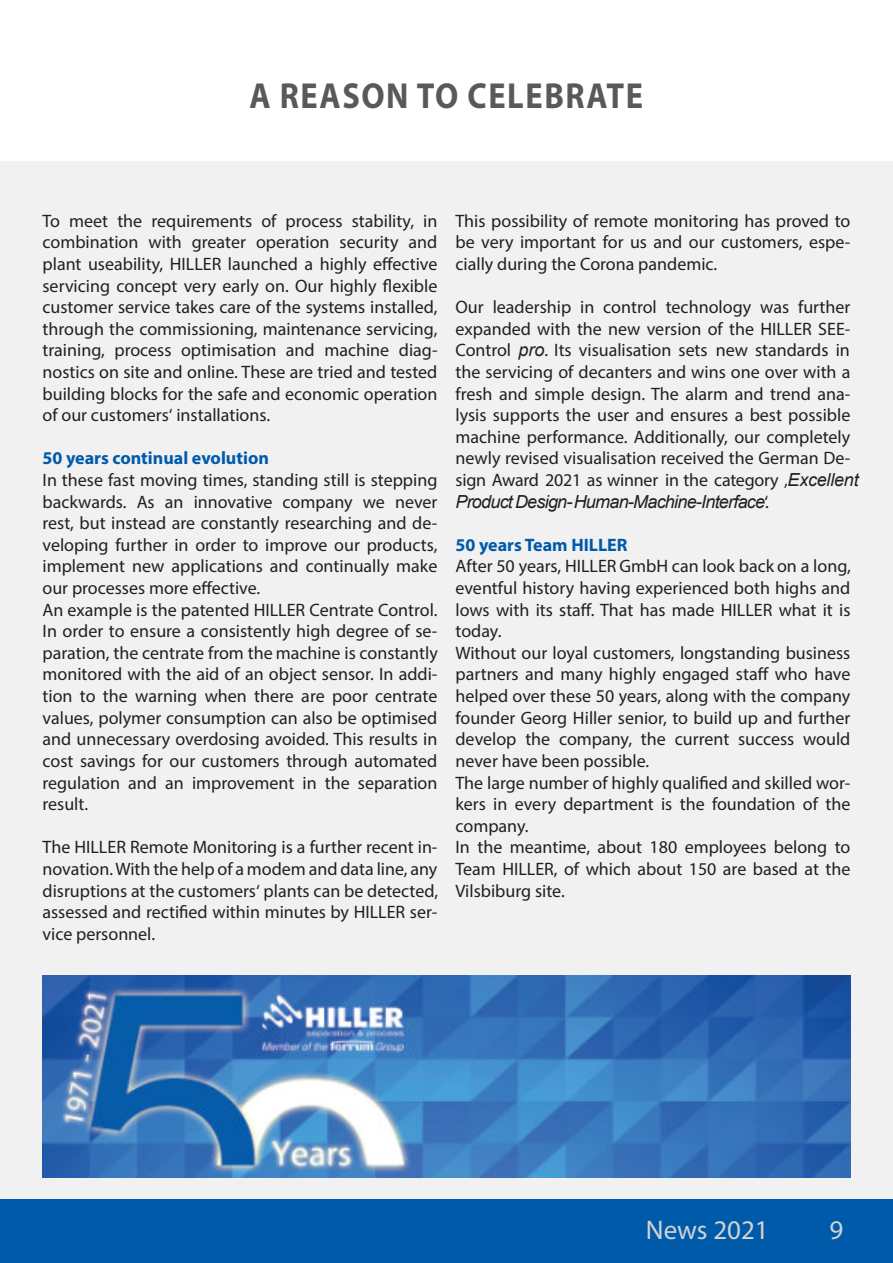
<style>
.page{position:relative;width:893px;height:1263px;background:#fff}
.page>*{position:absolute;margin:0;border:0;box-sizing:border-box;transform-origin:0 0}
.t1{font:700 36.3px "Myriad Pro";letter-spacing:.05em;color:#58595b;scale:.89 1}
.t2{font:27px "Myriad Pro";color:#d1d3d4}
.t3{font:18px/21.6px "Myriad Pro";color:#231f20;text-align:justify}
.t4{font:700 18px "Myriad Pro";color:#005aaa}
.t5{font:italic 18px "Arial";letter-spacing:-.04em;color:#231f20}
.s1{font-family:"Arial";font-style:italic}
.s2{font-family:"Myriad Pro";font-style:normal}
</style>
<div class="page">
<div style="left:0;top:162px;width:893px;height:1044px;background:#f1f1f2"></div>
<div style="left:0;top:1199px;width:893px;height:64px;background:#005aaa"></div>
<img style="left:43px;top:975px;width:807px;height:202px">
<h1 class="t1" style="left:249px;top:80px;width:444px">A REASON TO CELEBRATE</h1>
<p class="t3" style="left:43px;top:212px;width:396px">To meet the requirements of process stability, in combination with greater operation security and plant useability, HILLER launched a highly effective servicing concept very early on. Our highly flexible customer service takes care of the systems installed, through the commissioning, maintenance servicing, training, process optimisation and machine diag&shy;nostics on site and online. These are tried and tested building blocks for the safe and economic operation of our customers‘ installations.</p>
<p class="t4" style="left:43px;top:451px;width:228px">50 years continual evolution</p>
<p class="t3" style="left:43px;top:471px;width:397px;text-align:left">In these fast moving times, standing still is stepping backwards. As an innovative company we never rest, but instead are constantly researching and de&shy;veloping further in order to improve our products, implement new applications and continually make our processes more effective.<br>An example is the patented HILLER Centrate Control.<br>In order to ensure a consistently high degree of se&shy;paration, the centrate from the machine is constantly monitored with the aid of an object sensor. In addi&shy;tion to the warning when there are poor centrate values, polymer consumption can also be optimised and unnecessary overdosing avoided. This results in cost savings for our customers through automated regulation and an improvement in the separation result.</p>
<p class="t3" style="left:43px;top:838px;width:397px">The HILLER Remote Monitoring is a further recent in&shy;novation.With the help of a modem and data line, any disruptions at the customers‘ plants can be detected, assessed and rectified within minutes by HILLER ser&shy;vice personnel.</p>
<p class="t3" style="left:455px;top:212px;width:396px">This possibility of remote monitoring has proved to be very important for us and our customers, espe&shy;cially during the Corona pandemic.</p>
<p class="t3" style="left:455px;top:298px;width:405px;text-align:left">Our leadership in control technology was further expanded with the new version of the HILLER SEE-Control <span class="s1">pro</span>. Its visualisation sets new standards in the servicing of decanters and wins one over with a fresh and simple design. The alarm and trend ana&shy;lysis supports the user and ensures a best possible machine performance. Additionally, our completely newly revised visualisation received the German De&shy;sign Award 2021 as winner in the category ‚<span class="s1">Excellent</span></p>
<p class="t5" style="left:455px;top:494px;width:315px">Product Design-Human-Machine-Interface<span class="s2">‘.</span></p>
<p class="t4" style="left:455px;top:537px;width:174px">50 years Team HILLER</p>
<p class="t3" style="left:455px;top:557px;width:397px;text-align:left">After 50 years, HILLER GmbH can look back on a long, eventful history having experienced both highs and lows with its staff. That has made HILLER what it is today.<br>Without our loyal customers, longstanding business partners and many highly engaged staff who have helped over these 50 years, along with the company founder Georg Hiller senior, to build up and further develop the company, the current success would never have been possible.<br>The large number of highly qualified and skilled wor&shy;kers in every department is the foundation of the company.<br>In the meantime, about 180 employees belong to Team HILLER, of which about 150 are based at the Vilsbiburg site.</p>
<h2 class="t2" style="left:646px;top:1218px;width:124px">News 2021</h2>
<h2 class="t2" style="left:829px;top:1218px;width:15px">9</h2>
</div>
